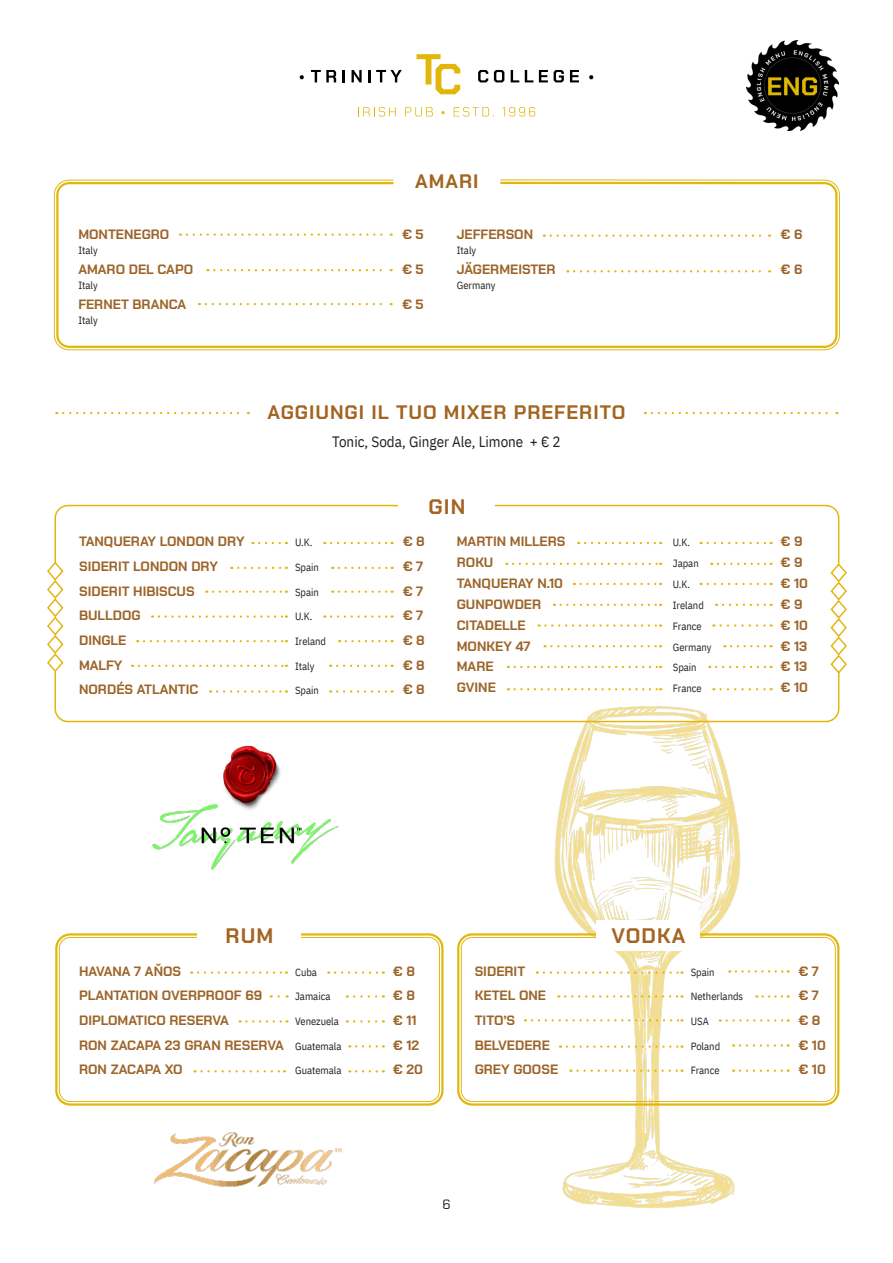
<style>
.page{position:relative;width:893px;height:1263px;background:#fff}
.page>*{position:absolute;margin:0;border:0;box-sizing:border-box;transform-origin:0 0}
.t1{font:700 21px "Chakra Petch";letter-spacing:.05em;color:#a36521}
.t2{font:700 19.5px "Chakra Petch";letter-spacing:.05em;color:#a36521}
.t3{font:15px "IBM Plex Sans Cond";color:#231f20}
.t4{font:700 13.5px "Chakra Petch";color:#9c6429}
.t5{font:13.5px "Chakra Petch";color:#231f20}
.t6{font:10.5px "IBM Plex Sans Cond";color:#231f20}
.s1{font-family:"IBM Plex Sans Cond";font-weight:400;font-size:10.5px;color:#231f20}
</style>
<div class="page">
<img style="left:542px;top:723px;width:212px;height:485px">
<div style="left:457px;top:933px;width:382px;height:173px;border:2px solid #e1b70f;border-radius:14px"></div>
<div style="left:461px;top:937px;width:375px;height:165px;border:1px solid #e1b70f;border-radius:11px"></div>
<div style="left:596px;top:920px;width:104px;height:30px;background:#fff"></div>
<div style="left:55px;top:933px;width:389px;height:173px;border:2px solid #e1b70f;border-radius:14px"></div>
<div style="left:59px;top:937px;width:381px;height:165px;border:1px solid #e1b70f;border-radius:11px"></div>
<div style="left:198px;top:907px;width:103px;height:52px;background:#fff"></div>
<svg style="left:54px;top:504px;width:786px;height:57px"></svg>
<div style="left:399px;top:477px;width:96px;height:52px;background:#fff"></div>
<svg style="left:840px;top:565px;width:7px;height:108px"></svg>
<svg style="left:331px;top:542px;width:62px;height:2px"></svg>
<svg style="left:708px;top:542px;width:64px;height:2px"></svg>
<svg style="left:585px;top:542px;width:76px;height:2px"></svg>
<svg style="left:259px;top:542px;width:28px;height:2px"></svg>
<svg style="left:198px;top:971px;width:89px;height:3px"></svg>
<svg style="left:335px;top:971px;width:49px;height:3px"></svg>
<svg style="left:354px;top:995px;width:30px;height:2px"></svg>
<svg style="left:354px;top:1020px;width:30px;height:2px"></svg>
<svg style="left:240px;top:1020px;width:48px;height:2px"></svg>
<svg style="left:356px;top:1045px;width:28px;height:2px"></svg>
<svg style="left:356px;top:1070px;width:28px;height:2px"></svg>
<svg style="left:195px;top:1070px;width:90px;height:2px"></svg>
<svg style="left:544px;top:971px;width:138px;height:3px"></svg>
<svg style="left:565px;top:995px;width:117px;height:2px"></svg>
<svg style="left:763px;top:995px;width:26px;height:2px"></svg>
<svg style="left:720px;top:1019px;width:69px;height:2px"></svg>
<svg style="left:740px;top:1044px;width:49px;height:2px"></svg>
<svg style="left:740px;top:1069px;width:49px;height:3px"></svg>
<svg style="left:736px;top:970px;width:53px;height:2px"></svg>
<svg style="left:532px;top:1019px;width:150px;height:2px"></svg>
<svg style="left:567px;top:1045px;width:115px;height:3px"></svg>
<svg style="left:577px;top:1069px;width:105px;height:3px"></svg>
<svg style="left:47px;top:561px;width:793px;height:162px"></svg>
<svg style="left:300px;top:75px;width:4px;height:4px"></svg>
<svg style="left:311px;top:70px;width:25px;height:12px"></svg>
<svg style="left:343px;top:70px;width:2px;height:12px"></svg>
<svg style="left:351px;top:70px;width:11px;height:12px"></svg>
<svg style="left:368px;top:70px;width:34px;height:12px"></svg>
<svg style="left:478px;top:70px;width:10px;height:12px"></svg>
<svg style="left:494px;top:70px;width:10px;height:12px"></svg>
<svg style="left:511px;top:70px;width:8px;height:12px"></svg>
<svg style="left:525px;top:70px;width:8px;height:12px"></svg>
<svg style="left:539px;top:70px;width:9px;height:12px"></svg>
<svg style="left:554px;top:70px;width:10px;height:12px"></svg>
<svg style="left:570px;top:70px;width:9px;height:12px"></svg>
<svg style="left:589px;top:75px;width:4px;height:4px"></svg>
<svg style="left:358px;top:107px;width:38px;height:9px"></svg>
<svg style="left:405px;top:107px;width:28px;height:9px"></svg>
<svg style="left:454px;top:107px;width:40px;height:9px"></svg>
<svg style="left:502px;top:107px;width:33px;height:9px"></svg>
<svg style="left:416px;top:54px;width:44px;height:40px"></svg>
<img style="left:747px;top:40px;width:91px;height:91px">
<svg style="left:652px;top:412px;width:185px;height:2px"></svg>
<svg style="left:63px;top:412px;width:186px;height:2px"></svg>
<svg style="left:187px;top:233px;width:205px;height:3px"></svg>
<svg style="left:214px;top:269px;width:178px;height:2px"></svg>
<svg style="left:206px;top:303px;width:186px;height:2px"></svg>
<svg style="left:551px;top:234px;width:219px;height:3px"></svg>
<svg style="left:574px;top:270px;width:196px;height:2px"></svg>
<div style="left:56px;top:182px;width:781px;height:166px;border:2px solid #e1b70f;border-radius:12px"></div>
<div style="left:54px;top:180px;width:786px;height:170px;border:1px solid #e1b70f;border-radius:15px"></div>
<div style="left:416px;top:170px;width:62px;height:22px;background:#fff"></div>
<img style="left:152px;top:745px;width:187px;height:125px">
<img style="left:154px;top:1132px;width:188px;height:55px">
<p class="t2" style="left:415px;top:170px;width:65px">AMARI</p>
<p class="t4" style="left:78px;top:226px;width:93px">MONTENEGRO</p>
<p class="t4" style="left:402px;top:226px;width:23px">€ 5</p>
<p class="t6" style="left:78px;top:242px;width:21px">Italy</p>
<p class="t4" style="left:78px;top:262px;width:116px">AMARO DEL CAPO</p>
<p class="t4" style="left:402px;top:262px;width:23px">€ 5</p>
<p class="t6" style="left:78px;top:277px;width:21px">Italy</p>
<p class="t4" style="left:78px;top:297px;width:109px">FERNET BRANCA</p>
<p class="t4" style="left:402px;top:297px;width:23px">€ 5</p>
<p class="t6" style="left:78px;top:312px;width:21px">Italy</p>
<p class="t4" style="left:457px;top:226px;width:78px">JEFFERSON</p>
<p class="t4" style="left:781px;top:226px;width:23px">€ 6</p>
<p class="t6" style="left:457px;top:242px;width:21px">Italy</p>
<p class="t4" style="left:457px;top:262px;width:100px">JÄGERMEISTER</p>
<p class="t4" style="left:781px;top:262px;width:23px">€ 6</p>
<p class="t6" style="left:457px;top:277px;width:40px">Germany</p>
<p class="t2" style="left:267px;top:401px;width:359px">AGGIUNGI IL TUO MIXER PREFERITO</p>
<p class="t3" style="left:332px;top:430px;width:230px">Tonic, Soda, Ginger Ale, Limone + € 2</p>
<p class="t1" style="left:429px;top:494px;width:38px">GIN</p>
<p class="t4" style="left:79px;top:533px;width:167px">TANQUERAY LONDON DRY</p>
<p class="t6" style="left:295px;top:534px;width:19px">U.K.</p>
<p class="t4" style="left:403px;top:533px;width:23px">€ 8</p>
<p class="t4" style="left:79px;top:558px;width:140px">SIDERIT LONDON DRY</p>
<p class="t6" style="left:295px;top:559px;width:25px">Spain</p>
<p class="t4" style="left:403px;top:558px;width:22px">€ 7</p>
<p class="t4" style="left:79px;top:583px;width:117px">SIDERIT HIBISCUS</p>
<p class="t6" style="left:295px;top:584px;width:25px">Spain</p>
<p class="t4" style="left:403px;top:583px;width:22px">€ 7</p>
<p class="t4" style="left:79px;top:608px;width:63px">BULLDOG</p>
<p class="t6" style="left:295px;top:608px;width:19px">U.K.</p>
<p class="t4" style="left:403px;top:608px;width:22px">€ 7</p>
<p class="t4" style="left:79px;top:632px;width:49px">DINGLE</p>
<p class="t6" style="left:295px;top:633px;width:33px">Ireland</p>
<p class="t4" style="left:403px;top:632px;width:23px">€ 8</p>
<p class="t4" style="left:79px;top:657px;width:45px">MALFY</p>
<p class="t6" style="left:295px;top:658px;width:21px">Italy</p>
<p class="t4" style="left:403px;top:657px;width:23px">€ 8</p>
<p class="t4" style="left:79px;top:682px;width:121px">NORDÉS ATLANTIC</p>
<p class="t6" style="left:295px;top:682px;width:25px">Spain</p>
<p class="t4" style="left:403px;top:682px;width:23px">€ 8</p>
<p class="t4" style="left:457px;top:533px;width:110px">MARTIN MILLERS</p>
<p class="t6" style="left:673px;top:534px;width:19px">U.K.</p>
<p class="t4" style="left:781px;top:533px;width:23px">€ 9</p>
<p class="t4" style="left:457px;top:554px;width:38px">ROKU</p>
<p class="t6" style="left:673px;top:555px;width:27px">Japan</p>
<p class="t4" style="left:781px;top:554px;width:23px">€ 9</p>
<p class="t4" style="left:457px;top:575px;width:108px">TANQUERAY N.10</p>
<p class="t6" style="left:673px;top:576px;width:19px">U.K.</p>
<p class="t4" style="left:781px;top:575px;width:29px">€ 10</p>
<p class="t4" style="left:457px;top:596px;width:86px">GUNPOWDER</p>
<p class="t6" style="left:673px;top:597px;width:33px">Ireland</p>
<p class="t4" style="left:781px;top:596px;width:23px">€ 9</p>
<p class="t4" style="left:457px;top:617px;width:70px">CITADELLE</p>
<p class="t6" style="left:673px;top:618px;width:30px">France</p>
<p class="t4" style="left:781px;top:617px;width:29px">€ 10</p>
<p class="t4" style="left:457px;top:638px;width:75px">MONKEY 47</p>
<p class="t6" style="left:673px;top:639px;width:40px">Germany</p>
<p class="t4" style="left:781px;top:638px;width:28px">€ 13</p>
<p class="t4" style="left:457px;top:659px;width:38px">MARE</p>
<p class="t6" style="left:673px;top:659px;width:25px">Spain</p>
<p class="t4" style="left:781px;top:659px;width:28px">€ 13</p>
<p class="t4" style="left:457px;top:680px;width:41px">GVINE</p>
<p class="t6" style="left:673px;top:680px;width:30px">France</p>
<p class="t4" style="left:781px;top:680px;width:29px">€ 10</p>
<p class="t1" style="left:225px;top:923px;width:49px">RUM</p>
<p class="t1" style="left:611px;top:923px;width:75px">VODKA</p>
<p class="t4" style="left:79px;top:963px;width:104px">HAVANA 7 AŇOS</p>
<p class="t6" style="left:295px;top:964px;width:23px">Cuba</p>
<p class="t4" style="left:393px;top:963px;width:23px">€ 8</p>
<p class="t4" style="left:79px;top:988px;width:185px">PLANTATION OVERPROOF 69</p>
<p class="t6" style="left:295px;top:988px;width:37px">Jamaica</p>
<p class="t4" style="left:393px;top:988px;width:23px">€ 8</p>
<p class="t4" style="left:79px;top:1012px;width:151px">DIPLOMATICO RESERVA</p>
<p class="t6" style="left:295px;top:1013px;width:45px">Venezuela</p>
<p class="t4" style="left:393px;top:1012px;width:25px">€ 11</p>
<p class="t4" style="left:79px;top:1037px;width:264px">RON ZACAPA 23 GRAN RESERVA <span class="s1">Guatemala</span></p>
<p class="t4" style="left:393px;top:1037px;width:28px">€ 12</p>
<p class="t4" style="left:79px;top:1062px;width:105px">RON ZACAPA XO</p>
<p class="t6" style="left:295px;top:1063px;width:48px">Guatemala</p>
<p class="t4" style="left:393px;top:1062px;width:31px">€ 20</p>
<p class="t4" style="left:475px;top:963px;width:52px">SIDERIT</p>
<p class="t6" style="left:691px;top:964px;width:25px">Spain</p>
<p class="t4" style="left:799px;top:963px;width:22px">€ 7</p>
<p class="t4" style="left:475px;top:988px;width:73px">KETEL ONE</p>
<p class="t6" style="left:691px;top:988px;width:54px">Netherlands</p>
<p class="t4" style="left:799px;top:988px;width:22px">€ 7</p>
<p class="t4" style="left:475px;top:1012px;width:42px">TITO’S</p>
<p class="t6" style="left:691px;top:1013px;width:20px">USA</p>
<p class="t4" style="left:799px;top:1012px;width:23px">€ 8</p>
<p class="t4" style="left:475px;top:1037px;width:77px">BELVEDERE</p>
<p class="t6" style="left:691px;top:1038px;width:31px">Poland</p>
<p class="t4" style="left:799px;top:1037px;width:29px">€ 10</p>
<p class="t4" style="left:475px;top:1062px;width:85px">GREY GOOSE</p>
<p class="t6" style="left:691px;top:1063px;width:30px">France</p>
<p class="t4" style="left:799px;top:1062px;width:29px">€ 10</p>
<p class="t5" style="left:442px;top:1196px;width:10px">6</p>
</div>
